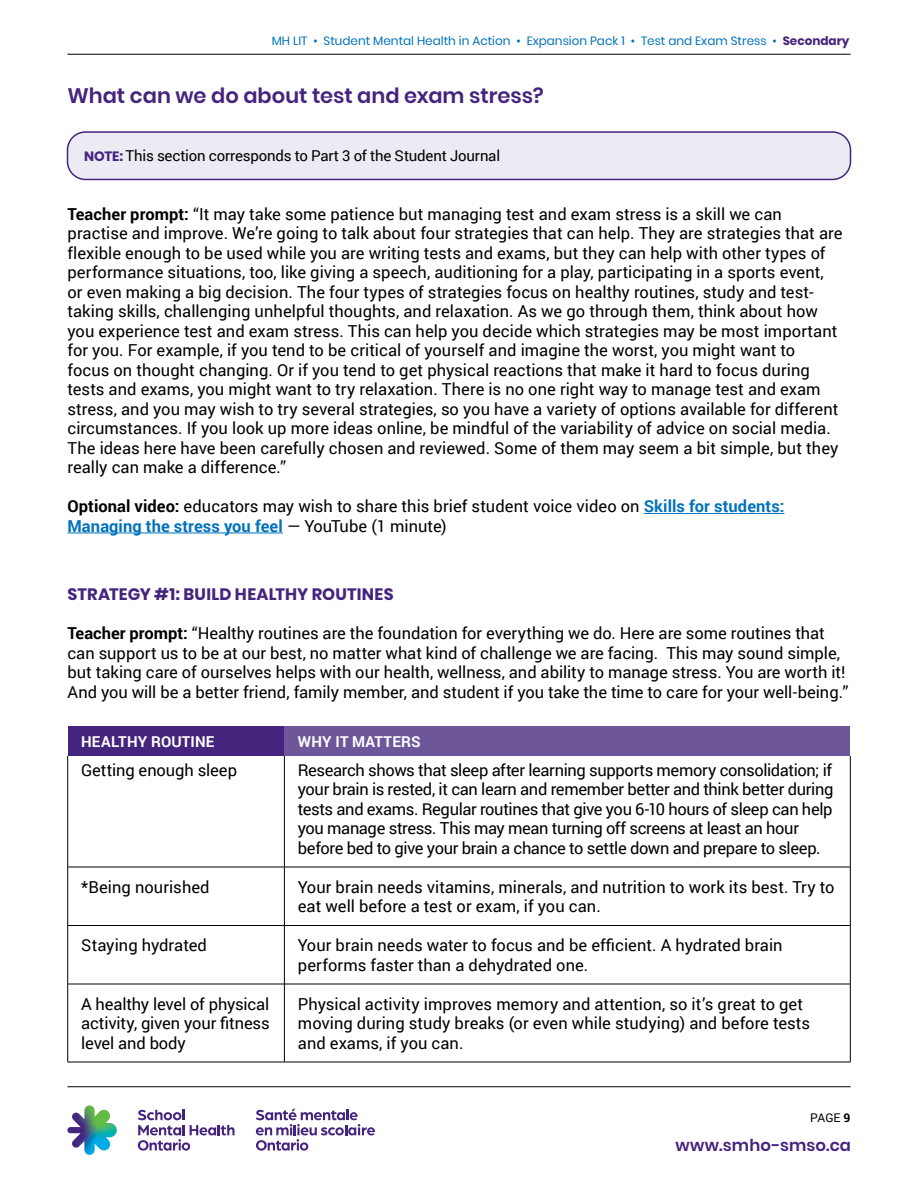
<style>
.page{position:relative;width:918px;height:1188px;background:#fff}
.page>*{position:absolute;margin:0;border:0;box-sizing:border-box;transform-origin:0 0}
.H2_Subtitle_Purple_w{font:600 21px "Poppins";color:#45247e}
.P_Body_Copy_black_11{font:16.5px/19.5px "Roboto";color:#000}
.P_Body_Copy_black_11-2{font:16.5px/19.5px "Roboto";letter-spacing:-.02em;color:#000}
.H3_sub_sub_title_pur{font:700 16.5px "Poppins";letter-spacing:.01em;color:#45247e}
.t1{font:600 16.5px "Poppins";letter-spacing:.005em;color:#45247e}
.Text_with_green_shad{font:15px "Roboto";letter-spacing:-.01em;color:#000}
.Table_Hed_1{font:700 15px "Roboto";letter-spacing:.01em;color:#fff}
.t2{font:12px "Poppins";color:#0072bc}
.t3{font:12px "Roboto";color:#000}
.s1{font-weight:700;color:#45247e}
.s2{font-family:"Poppins";font-weight:700;font-size:13.5px;color:#45247e}
.s3{font-weight:700}
.s4{font-weight:700;color:#0072bc}
</style>
<div class="page">
<hr style="left:68px;top:54px;width:782px;height:1px;background:#000">
<hr style="left:68px;top:1086px;width:782px;height:1px;background:#000">
<svg style="left:67px;top:1105px;width:50px;height:50px"></svg>
<svg style="left:256px;top:1109px;width:119px;height:42px"></svg>
<svg style="left:138px;top:1110px;width:97px;height:41px"></svg>
<div style="left:68px;top:132px;width:782px;height:47px;background:#eceaf3;border-radius:18px"></div>
<div style="left:67px;top:131px;width:784px;height:49px;border:2px solid #45247e;border-radius:18px"></div>
<hr style="left:644px;top:513px;width:140px;height:1px;background:#0072bc">
<hr style="left:68px;top:533px;width:215px;height:1px;background:#0072bc">
<div style="left:68px;top:727px;width:216px;height:29px;background:#45247e"></div>
<div style="left:284px;top:727px;width:566px;height:29px;background:#6d579a"></div>
<hr style="left:67px;top:756px;width:1px;height:111px;background:#000">
<hr style="left:284px;top:756px;width:1px;height:111px;background:#000">
<hr style="left:850px;top:756px;width:1px;height:111px;background:#000">
<hr style="left:68px;top:867px;width:216px;height:1px;background:#000">
<hr style="left:67px;top:867px;width:1px;height:58px;background:#000">
<hr style="left:284px;top:867px;width:566px;height:1px;background:#000">
<hr style="left:284px;top:867px;width:1px;height:58px;background:#000">
<hr style="left:850px;top:867px;width:1px;height:58px;background:#000">
<hr style="left:68px;top:925px;width:216px;height:1px;background:#000">
<hr style="left:67px;top:926px;width:1px;height:58px;background:#000">
<hr style="left:284px;top:925px;width:566px;height:1px;background:#000">
<hr style="left:284px;top:926px;width:1px;height:58px;background:#000">
<hr style="left:850px;top:926px;width:1px;height:58px;background:#000">
<hr style="left:68px;top:984px;width:216px;height:1px;background:#000">
<hr style="left:67px;top:984px;width:1px;height:78px;background:#000">
<hr style="left:284px;top:984px;width:566px;height:1px;background:#000">
<hr style="left:284px;top:984px;width:1px;height:78px;background:#000">
<hr style="left:850px;top:984px;width:1px;height:78px;background:#000">
<hr style="left:68px;top:1062px;width:216px;height:1px;background:#000">
<hr style="left:284px;top:1062px;width:566px;height:1px;background:#000">
<p class="t2" style="left:272px;top:34px;width:579px">MH LIT • Student Mental Health in Action • Expansion Pack 1 • Test and Exam Stress • <span class="s1">Secondary</span></p>
<p class="H2_Subtitle_Purple_w" style="left:68px;top:83px;width:478px">What can we do about test and exam stress?</p>
<p class="Text_with_green_shad" style="left:84px;top:145px;width:418px"><span class="s2">NOTE:</span> This section corresponds to Part 3 of the Student Journal</p>
<p class="P_Body_Copy_black_11" style="left:68px;top:204px;width:776px"><span class="s3">Teacher prompt:</span> “It may take some patience but managing test and exam stress is a skill we can practise and improve. We’re going to talk about four strategies that can help. They are strategies that are flexible enough to be used while you are writing tests and exams, but they can help with other types of performance situations, too, like giving a speech, auditioning for a play, participating in a sports event, or even making a big decision. The four types of strategies focus on healthy routines, study and test&shy;taking skills, challenging unhelpful thoughts, and relaxation. As we go through them, think about how you experience test and exam stress. This can help you decide which strategies may be most important for you. For example, if you tend to be critical of yourself and imagine the worst, you might want to<br>focus on thought changing. Or if you tend to get physical reactions that make it hard to focus during tests and exams, you might want to try relaxation. There is no one right way to manage test and exam stress, and you may wish to try several strategies, so you have a variety of options available for different circumstances. If you look up more ideas online, be mindful of the variability of advice on social media.<br>The ideas here have been carefully chosen and reviewed. Some of them may seem a bit simple, but they really can make a difference.”</p>
<p class="P_Body_Copy_black_11" style="left:68px;top:496px;width:718px"><span class="s3">Optional video:</span> educators may wish to share this brief student voice video on <span class="s4">Skills for students:<br>Managing the stress you feel</span> — YouTube (1 minute)</p>
<p class="H3_sub_sub_title_pur" style="left:68px;top:585px;width:328px">STRATEGY #1: BUILD HEALTHY ROUTINES</p>
<p class="P_Body_Copy_black_11" style="left:68px;top:623px;width:782px"><span class="s3">Teacher prompt:</span> “Healthy routines are the foundation for everything we do. Here are some routines that can support us to be at our best, no matter what kind of challenge we are facing. This may sound simple, but taking care of ourselves helps with our health, wellness, and ability to manage stress. You are worth it!<br>And you will be a better friend, family member, and student if you take the time to care for your well-being.”</p>
<p class="Table_Hed_1" style="left:81px;top:731px;width:135px">HEALTHY ROUTINE</p>
<p class="Table_Hed_1" style="left:298px;top:731px;width:124px">WHY IT MATTERS</p>
<p class="P_Body_Copy_black_11" style="left:81px;top:759px;width:157px">Getting enough sleep</p>
<p class="P_Body_Copy_black_11-2" style="left:298px;top:759px;width:537px">Research shows that sleep after learning supports memory consolidation; if your brain is rested, it can learn and remember better and think better during tests and exams. Regular routines that give you 6-10 hours of sleep can help you manage stress. This may mean turning off screens at least an hour before bed to give your brain a chance to settle down and prepare to sleep.</p>
<p class="P_Body_Copy_black_11" style="left:81px;top:876px;width:130px">*Being nourished</p>
<p class="P_Body_Copy_black_11" style="left:298px;top:876px;width:538px">Your brain needs vitamins, minerals, and nutrition to work its best. Try to eat well before a test or exam, if you can.</p>
<p class="P_Body_Copy_black_11" style="left:81px;top:935px;width:127px">Staying hydrated</p>
<p class="P_Body_Copy_black_11" style="left:298px;top:935px;width:486px">Your brain needs water to focus and be efficient. A hydrated brain performs faster than a dehydrated one.</p>
<p class="P_Body_Copy_black_11" style="left:81px;top:993px;width:190px;text-align:justify">A healthy level of physical activity, given your fitness level and body</p>
<p class="P_Body_Copy_black_11" style="left:298px;top:993px;width:514px">Physical activity improves memory and attention, so it’s great to get moving during study breaks (or even while studying) and before tests and exams, if you can.</p>
<p class="t3" style="left:810px;top:1109px;width:42px">PAGE <span class="s3">9</span></p>
<p class="t1" style="left:675px;top:1135px;width:177px">www.smho-smso.ca</p>
</div>
